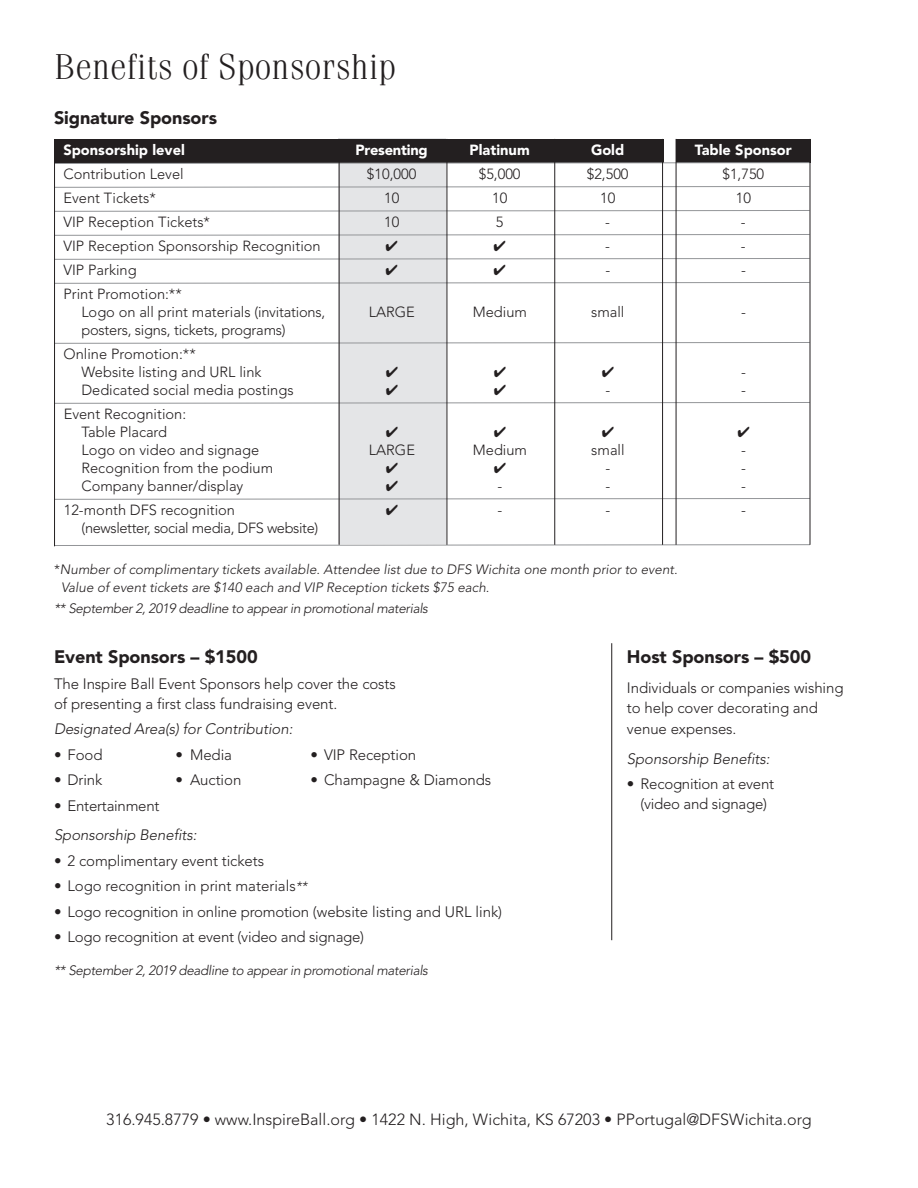
<style>
.page{position:relative;width:918px;height:1188px;background:#fff}
.page>*{position:absolute;margin:0;border:0;box-sizing:border-box;transform-origin:0 0}
.t1{font:300 36px "Fenice";color:#231f20}
.t2{font:900 18px "Avenir";letter-spacing:-.005em;color:#231f20}
.t3{font:300 16.2px "Avenir";color:#231f20}
.t4{font:300 15px/20.2px "Avenir";letter-spacing:-.005em;color:#231f20}
.t5{font:italic 300 15px "Avenir";letter-spacing:-.005em;color:#231f20}
.t6{font:300 14.7px/18px "Avenir";color:#231f20}
.t7{font:900 14.7px "Avenir";color:#fff}
.t8{font:300 14.7px "Avenir";letter-spacing:-.025em;color:#231f20}
.t9{font:italic 300 13.5px/18px "Avenir";color:#231f20}
.t10{font:italic 300 13.5px "Avenir";letter-spacing:-.025em;color:#231f20}
.s1{font-style:normal}
.s2{font-style:italic;font-size:13.5px}
</style>
<div class="page">
<div style="left:676px;top:139px;width:134px;height:23px;background:#231f20"></div>
<div style="left:338px;top:138px;width:108px;height:406px;background:#e4e5e7"></div>
<div style="left:54px;top:139px;width:609px;height:24px;background:#231f20"></div>
<svg style="left:55px;top:162px;width:755px;height:2px"></svg>
<svg style="left:55px;top:186px;width:755px;height:2px"></svg>
<svg style="left:55px;top:210px;width:755px;height:2px"></svg>
<svg style="left:55px;top:282px;width:755px;height:2px"></svg>
<svg style="left:55px;top:342px;width:755px;height:2px"></svg>
<svg style="left:55px;top:402px;width:755px;height:2px"></svg>
<svg style="left:55px;top:544px;width:755px;height:2px;background:#c8c9ca"></svg>
<hr style="left:339px;top:139px;width:1px;height:406px;background:#231f20">
<hr style="left:447px;top:139px;width:1px;height:406px;background:#231f20">
<hr style="left:554px;top:139px;width:1px;height:406px;background:#231f20">
<hr style="left:662px;top:139px;width:1px;height:406px;background:#231f20">
<hr style="left:676px;top:139px;width:1px;height:406px;background:#231f20">
<hr style="left:810px;top:139px;width:1px;height:406px;background:#231f20">
<hr style="left:54px;top:140px;width:1px;height:406px;background:#231f20">
<hr style="left:611px;top:643px;width:1px;height:297px;background:#231f20">
<svg style="left:55px;top:234px;width:755px;height:17px"></svg>
<svg style="left:55px;top:258px;width:755px;height:17px"></svg>
<svg style="left:55px;top:498px;width:756px;height:17px"></svg>
<p class="t1" style="left:54px;top:54px;width:344px">Benefits of Sponsorship</p>
<p class="t2" style="left:54px;top:110px;width:165px">Signature Sponsors</p>
<p class="t7" style="left:63px;top:144px;width:123px">Sponsorship level</p>
<p class="t7" style="left:356px;top:144px;width:74px">Presenting</p>
<p class="t7" style="left:470px;top:144px;width:62px">Platinum</p>
<p class="t7" style="left:591px;top:144px;width:35px">Gold</p>
<p class="t7" style="left:695px;top:144px;width:99px">Table Sponsor</p>
<p class="t6" style="left:63px;top:167px;width:122px">Contribution Level</p>
<p class="t6" style="left:367px;top:166px;width:51px">$10,000</p>
<p class="t6" style="left:479px;top:166px;width:43px">$5,000</p>
<p class="t6" style="left:587px;top:166px;width:43px">$2,500</p>
<p class="t6" style="left:722px;top:166px;width:43px">$1,750</p>
<p class="t6" style="left:63px;top:191px;width:94px">Event Tickets*</p>
<p class="t6" style="left:384px;top:190px;width:17px">10</p>
<p class="t6" style="left:492px;top:190px;width:17px">10</p>
<p class="t6" style="left:600px;top:190px;width:17px">10</p>
<p class="t6" style="left:736px;top:190px;width:17px">10</p>
<p class="t6" style="left:63px;top:215px;width:148px">VIP Reception Tickets*</p>
<p class="t6" style="left:384px;top:214px;width:17px">10</p>
<p class="t6" style="left:496px;top:214px;width:9px">5</p>
<p class="t6" style="left:605px;top:214px;width:6px">-</p>
<p class="t6" style="left:741px;top:214px;width:6px">-</p>
<p class="t6" style="left:63px;top:238px;width:259px">VIP Reception Sponsorship Recognition</p>
<p class="t6" style="left:605px;top:238px;width:6px">-</p>
<p class="t6" style="left:741px;top:238px;width:6px">-</p>
<p class="t6" style="left:64px;top:263px;width:75px">VIP Parking</p>
<p class="t6" style="left:605px;top:262px;width:6px">-</p>
<p class="t6" style="left:741px;top:262px;width:6px">-</p>
<p class="t6" style="left:81px;top:287px;width:245px;text-indent:-18px">Print Promotion:**<br>Logo on all print materials (invitations,</p>
<p class="t6" style="left:369px;top:304px;width:48px">LARGE</p>
<p class="t6" style="left:473px;top:304px;width:56px">Medium</p>
<p class="t6" style="left:591px;top:304px;width:35px">small</p>
<p class="t6" style="left:741px;top:304px;width:6px">-</p>
<p class="t6" style="left:81px;top:322px;width:206px">posters, signs, tickets, programs)</p>
<p class="t6" style="left:81px;top:347px;width:182px;text-indent:-18px">Online Promotion:**<br>Website listing and URL link</p>
<p class="t6" style="left:741px;top:364px;width:6px">-</p>
<p class="t6" style="left:81px;top:382px;width:214px">Dedicated social media postings</p>
<p class="t6" style="left:605px;top:382px;width:6px">-</p>
<p class="t6" style="left:741px;top:382px;width:6px">-</p>
<p class="t6" style="left:64px;top:407px;width:124px;text-align:center">Event Recognition:<br>Table Placard</p>
<p class="t6" style="left:81px;top:442px;width:179px">Logo on video and signage</p>
<p class="t6" style="left:369px;top:442px;width:48px">LARGE</p>
<p class="t6" style="left:473px;top:442px;width:56px">Medium</p>
<p class="t6" style="left:591px;top:442px;width:35px">small</p>
<p class="t6" style="left:741px;top:442px;width:6px">-</p>
<p class="t6" style="left:82px;top:460px;width:193px">Recognition from the podium</p>
<p class="t6" style="left:606px;top:460px;width:6px">-</p>
<p class="t6" style="left:741px;top:460px;width:6px">-</p>
<p class="t6" style="left:82px;top:478px;width:163px">Company banner/display</p>
<p class="t6" style="left:498px;top:478px;width:6px">-</p>
<p class="t6" style="left:606px;top:478px;width:6px">-</p>
<p class="t6" style="left:741px;top:478px;width:6px">-</p>
<p class="t6" style="left:64px;top:502px;width:173px">12-month DFS recognition</p>
<p class="t6" style="left:498px;top:502px;width:6px">-</p>
<p class="t6" style="left:606px;top:502px;width:6px">-</p>
<p class="t6" style="left:741px;top:502px;width:6px">-</p>
<p class="t8" style="left:82px;top:522px;width:238px">(newsletter, social media, DFS website)</p>
<p class="t9" style="left:61px;top:562px;width:618px;text-indent:-7px"><span class="s1">*</span>Number of complimentary tickets available. Attendee list due to DFS Wichita one month prior to event.<br>Value of event tickets are $140 each and VIP Reception tickets $75 each.</p>
<p class="t10" style="left:54px;top:603px;width:376px">** September 2, 2019 deadline to appear in promotional materials</p>
<p class="t2" style="left:54px;top:650px;width:205px">Event Sponsors – $1500</p>
<p class="t4" style="left:54px;top:674px;width:343px">The Inspire Ball Event Sponsors help cover the costs of presenting a first class fundraising event.</p>
<p class="t5" style="left:54px;top:723px;width:240px">Designated Area(s) for Contribution:</p>
<p class="t4" style="left:54px;top:746px;width:50px">• Food</p>
<p class="t4" style="left:176px;top:746px;width:58px">• Media</p>
<p class="t4" style="left:310px;top:746px;width:107px">• VIP Reception</p>
<p class="t4" style="left:54px;top:771px;width:50px">• Drink</p>
<p class="t4" style="left:176px;top:771px;width:67px">• Auction</p>
<p class="t4" style="left:310px;top:771px;width:182px">• Champagne &amp; Diamonds</p>
<p class="t4" style="left:54px;top:796px;width:107px">• Entertainment</p>
<p class="t5" style="left:54px;top:829px;width:144px">Sponsorship Benefits:</p>
<p class="t4" style="left:54px;top:852px;width:212px">• 2 complimentary event tickets</p>
<p class="t4" style="left:54px;top:877px;width:255px">• Logo recognition in print materials<span class="s2">**</span></p>
<p class="t4" style="left:54px;top:903px;width:450px">• Logo recognition in online promotion (website listing and URL link)</p>
<p class="t4" style="left:54px;top:928px;width:312px">• Logo recognition at event (video and signage)</p>
<p class="t10" style="left:54px;top:965px;width:376px">** September 2, 2019 deadline to appear in promotional materials</p>
<p class="t2" style="left:627px;top:650px;width:186px">Host Sponsors – $500</p>
<p class="t4" style="left:627px;top:679px;width:218px">Individuals or companies wishing to help cover decorating and venue expenses.</p>
<p class="t5" style="left:627px;top:752px;width:144px">Sponsorship Benefits:</p>
<p class="t4" style="left:627px;top:775px;width:149px;text-align:center">• Recognition at event (video and signage)</p>
<p class="t3" style="left:106px;top:1113px;width:707px">316.945.8779 • www.InspireBall.org • 1422 N. High, Wichita, KS 67203 • PPortugal@DFSWichita.org</p>
</div>
